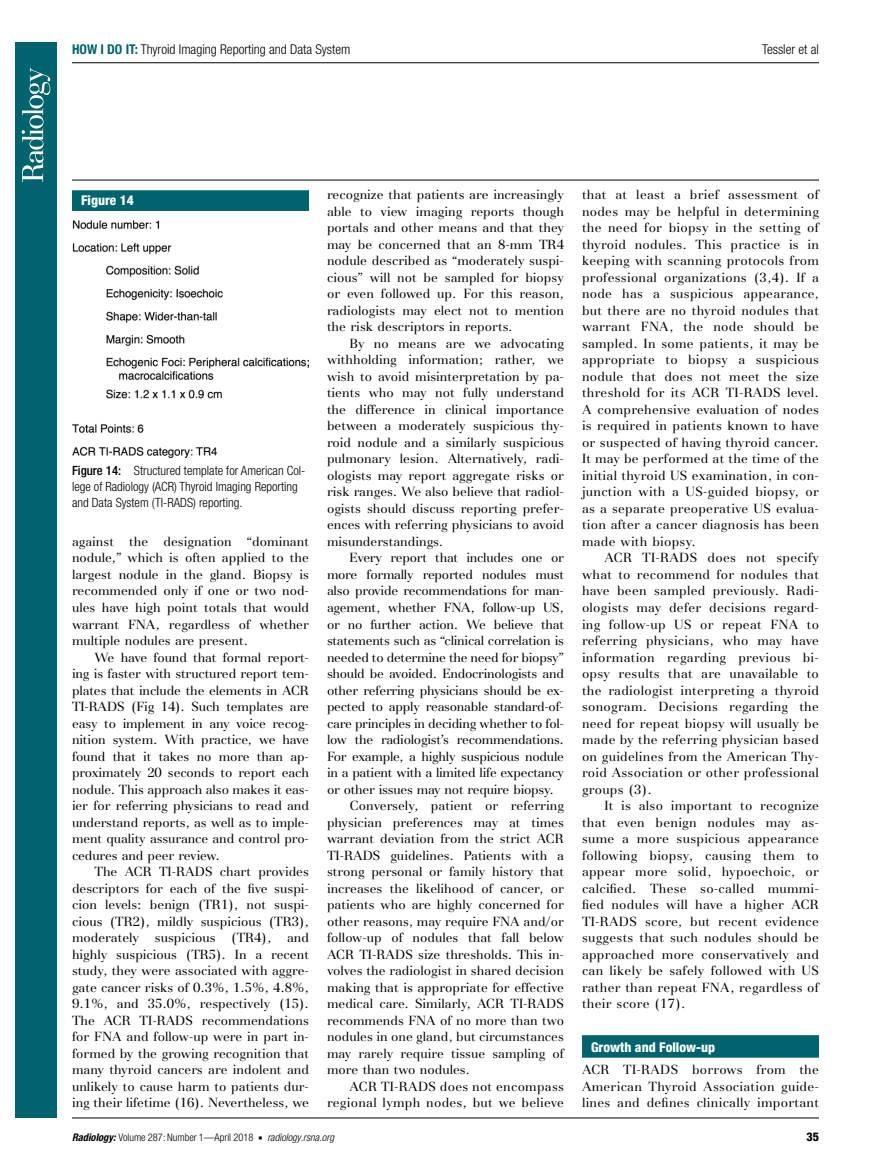
<style>
.page{position:relative;width:891px;height:1175px;background:#fff}
.page>*{position:absolute;margin:0;border:0;box-sizing:border-box;transform-origin:0 0}
.t1{font:300 condensed 13.5px "Helvetica Neue";color:#000}
.t2{font:800 condensed 13.5px "Helvetica Neue";color:#fff}
.t3{font:13.2px/16.5px "AT Basilia";color:#000;text-align:justify}
.t4{font:13.2px "AT Basilia";letter-spacing:-.02em;color:#000}
.t5{font:13.2px "AT Basilia";letter-spacing:.02em;color:#000}
.t6{font:300 condensed 12.75px/15.8px "Helvetica Neue";color:#000}
.t7{font:800 condensed 12px "Helvetica Neue";color:#000}
.t8{font:300 condensed 10.5px "Helvetica Neue";color:#000}
.s1{font-weight:700;color:#00636d}
.s2{font-weight:500}
.s3{font-weight:700;font-style:italic}
.s4{font-family:"Universal Newswith Comm Pi";font-weight:400;font-stretch:normal;font-size:6px}
.s5{font-style:italic}
</style>
<div class="page">
<hr style="left:72px;top:180px;width:747px;height:1px;background:#000">
<hr style="left:72px;top:1117px;width:747px;height:1px;background:#000">
<hr style="left:72px;top:62px;width:747px;height:1px;background:#000">
<div style="left:582px;top:1035px;width:237px;height:22px;background:#00636d"></div>
<div style="left:72px;top:190px;width:237px;height:21px;background:#00636d"></div>
<img style="left:72px;top:220px;width:237px;height:237px">
<div style="left:15px;top:42px;width:42px;height:1075px;background:#00636d"></div>
<svg style="left:22px;top:68px;width:28px;height:114px"></svg>
<p class="t1" style="left:72px;top:41px;width:280px"><span class="s1">HOW I DO IT:</span> Thyroid Imaging Reporting and Data System</p>
<p class="t1" style="left:762px;top:41px;width:58px">Tessler et al</p>
<p class="t2" style="left:81px;top:192px;width:54px">Figure 14</p>
<p class="t6" style="left:72px;top:463px;width:235px"><span class="s2">Figure 14:</span> Structured template for American Col&shy;lege of Radiology (ACR) Thyroid Imaging Reporting and Data System (TI-RADS) reporting.</p>
<p class="t3" style="left:72px;top:533px;width:239px">against the designation “dominant nodule,” which is often applied to the largest nodule in the gland. Biopsy is recommended only if one or two nod&shy;ules have high point totals that would warrant FNA, regardless of whether multiple nodules are present.</p>
<p class="t3" style="left:72px;top:649px;width:239px;text-indent:23px">We have found that formal report&shy;ing is faster with structured report tem&shy;plates that include the elements in ACR TI-RADS (Fig 14). Such templates are easy to implement in any voice recog&shy;nition system. With practice, we have found that it takes no more than ap&shy;proximately 20 seconds to report each nodule. This approach also makes it eas&shy;ier for referring physicians to read and understand reports, as well as to imple&shy;ment quality assurance and control pro&shy;cedures and peer review.</p>
<p class="t3" style="left:72px;top:863px;width:239px;text-indent:23px">The ACR TI-RADS chart provides descriptors for each of the five suspi&shy;cion levels: benign (TR1), not suspi&shy;cious (TR2), mildly suspicious (TR3), moderately suspicious (TR4), and highly suspicious (TR5). In a recent study, they were associated with aggre&shy;gate cancer risks of 0.3%, 1.5%, 4.8%, 9.1%, and 35.0%, respectively (15).<br>The ACR TI-RADS recommendations for FNA and follow-up were in part in&shy;formed by the growing recognition that many thyroid cancers are indolent and unlikely to cause harm to patients dur&shy;ing their lifetime (16). Nevertheless, we</p>
<p class="t3" style="left:327px;top:187px;width:239px">recognize that patients are increasingly able to view imaging reports though portals and other means and that they may be concerned that an 8-mm TR4 nodule described as “moderately suspi&shy;cious” will not be sampled for biopsy or even followed up. For this reason, radiologists may elect not to mention the risk descriptors in reports.</p>
<p class="t3" style="left:327px;top:335px;width:239px;text-indent:23px">By no means are we advocating withholding information; rather, we wish to avoid misinterpretation by pa&shy;tients who may not fully understand the difference in clinical importance between a moderately suspicious thy&shy;roid nodule and a similarly suspicious pulmonary lesion. Alternatively, radi&shy;ologists may report aggregate risks or risk ranges. We also believe that radiol&shy;ogists should discuss reporting prefer&shy;ences with referring physicians to avoid misunderstandings.</p>
<p class="t4" style="left:350px;top:550px;width:216px">Every report that includes one or</p>
<p class="t4" style="left:327px;top:566px;width:239px">more formally reported nodules must</p>
<p class="t4" style="left:327px;top:583px;width:239px">also provide recommendations for man-</p>
<p class="t4" style="left:327px;top:599px;width:239px">agement, whether FNA, follow-up US,</p>
<p class="t4" style="left:327px;top:616px;width:239px">or no further action. We believe that</p>
<p class="t4" style="left:327px;top:632px;width:238px">statements such as “clinical correlation is</p>
<p class="t4" style="left:327px;top:649px;width:239px">needed to determine the need for biopsy”</p>
<p class="t4" style="left:327px;top:665px;width:238px">should be avoided. Endocrinologists and</p>
<p class="t4" style="left:327px;top:682px;width:239px">other referring physicians should be ex-</p>
<p class="t4" style="left:327px;top:698px;width:239px">pected to apply reasonable standard-of-</p>
<p class="t4" style="left:327px;top:715px;width:239px">care principles in deciding whether to fol-</p>
<p class="t4" style="left:327px;top:731px;width:239px">low the radiologist’s recommendations.</p>
<p class="t4" style="left:327px;top:748px;width:239px">For example, a highly suspicious nodule</p>
<p class="t4" style="left:327px;top:764px;width:239px">in a patient with a limited life expectancy</p>
<p class="t4" style="left:327px;top:781px;width:228px">or other issues may not require biopsy.</p>
<p class="t3" style="left:350px;top:797px;width:216px">Conversely, patient or referring</p>
<p class="t3" style="left:327px;top:814px;width:238px">physician preferences may at times</p>
<p class="t3" style="left:327px;top:830px;width:238px">warrant deviation from the strict ACR</p>
<p class="t3" style="left:327px;top:847px;width:239px">TI-RADS guidelines. Patients with a</p>
<p class="t3" style="left:327px;top:863px;width:239px">strong personal or family history that</p>
<p class="t3" style="left:327px;top:880px;width:239px">increases the likelihood of cancer, or</p>
<p class="t3" style="left:327px;top:896px;width:239px">patients who are highly concerned for</p>
<p class="t3" style="left:327px;top:913px;width:238px">other reasons, may require FNA and/or</p>
<p class="t3" style="left:327px;top:929px;width:239px">follow-up of nodules that fall below</p>
<p class="t3" style="left:327px;top:946px;width:239px">ACR TI-RADS size thresholds. This in-</p>
<p class="t3" style="left:327px;top:962px;width:239px">volves the radiologist in shared decision</p>
<p class="t3" style="left:327px;top:979px;width:239px">making that is appropriate for effective</p>
<p class="t3" style="left:327px;top:995px;width:238px">medical care. Similarly, ACR TI-RADS</p>
<p class="t3" style="left:327px;top:1012px;width:239px">recommends FNA of no more than two</p>
<p class="t3" style="left:327px;top:1028px;width:238px">nodules in one gland, but circumstances</p>
<p class="t3" style="left:327px;top:1045px;width:239px">may rarely require tissue sampling of</p>
<p class="t3" style="left:327px;top:1061px;width:144px">more than two nodules.</p>
<p class="t5" style="left:350px;top:1078px;width:216px">ACR TI-RADS does not encompass</p>
<p class="t5" style="left:327px;top:1094px;width:238px">regional lymph nodes, but we believe</p>
<p class="t3" style="left:582px;top:187px;width:239px">that at least a brief assessment of nodes may be helpful in determining the need for biopsy in the setting of thyroid nodules. This practice is in keeping with scanning protocols from professional organizations (3,4). If a node has a suspicious appearance, but there are no thyroid nodules that warrant FNA, the node should be sampled. In some patients, it may be appropriate to biopsy a suspicious nodule that does not meet the size threshold for its ACR TI-RADS level.<br>A comprehensive evaluation of nodes is required in patients known to have or suspected of having thyroid cancer.<br>It may be performed at the time of the initial thyroid US examination, in con&shy;junction with a US-guided biopsy, or as a separate preoperative US evalua&shy;tion after a cancer diagnosis has been made with biopsy.</p>
<p class="t3" style="left:582px;top:550px;width:239px;text-indent:23px">ACR TI-RADS does not specify what to recommend for nodules that have been sampled previously. Radi&shy;ologists may defer decisions regard&shy;ing follow-up US or repeat FNA to referring physicians, who may have information regarding previous bi&shy;opsy results that are unavailable to the radiologist interpreting a thyroid sonogram. Decisions regarding the need for repeat biopsy will usually be made by the referring physician based on guidelines from the American Thy&shy;roid Association or other professional groups (3).</p>
<p class="t3" style="left:582px;top:797px;width:239px;text-indent:23px">It is also important to recognize that even benign nodules may as&shy;sume a more suspicious appearance following biopsy, causing them to appear more solid, hypoechoic, or calcified. These so-called mummi&shy;fied nodules will have a higher ACR TI-RADS score, but recent evidence suggests that such nodules should be approached more conservatively and can likely be safely followed with US rather than repeat FNA, regardless of their score (17).</p>
<p class="t2" style="left:591px;top:1038px;width:126px">Growth and Follow-up</p>
<p class="t3" style="left:582px;top:1061px;width:239px">ACR TI-RADS borrows from the American Thyroid Association guide&shy;lines and defines clinically important</p>
<p class="t8" style="left:72px;top:1130px;width:264px"><span class="s3">Radiology:</span> Volume 287: Number 1—April 2018 <span class="s4">n</span> <span class="s5">radiology.rsna.org</span></p>
<p class="t7" style="left:807px;top:1128px;width:14px">35</p>
</div>
